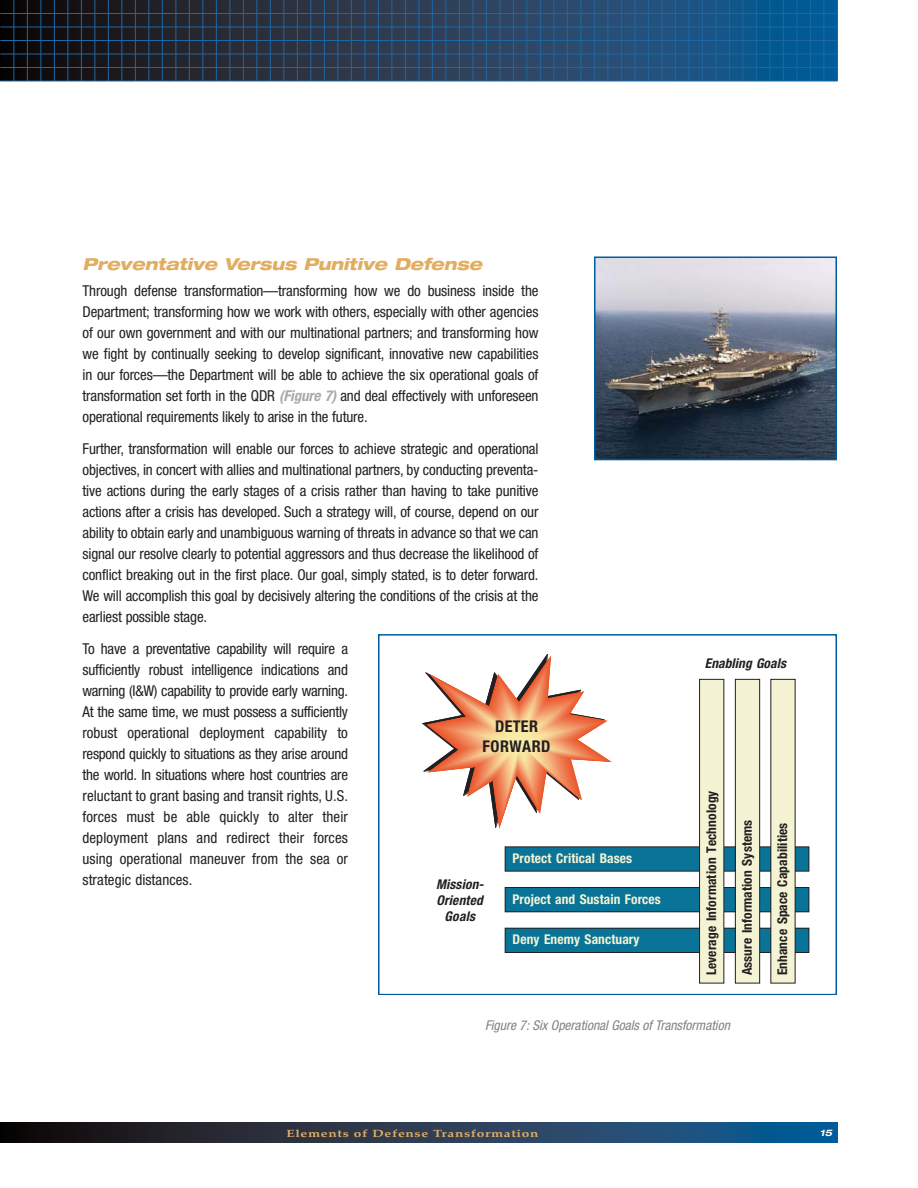
<style>
.page{position:relative;width:918px;height:1188px;background:#fff}
.page>*{position:absolute;margin:0;border:0;box-sizing:border-box;transform-origin:0 0}
.t1{font:italic 800 expanded 16.5px "Helvetica Neue";letter-spacing:-.01em;color:#e2ad5f}
.t2{font:700 condensed 16.2px/19.5px "Helvetica Neue";letter-spacing:.03em;color:#231f20;text-align:center}
.t3{font:condensed 15px/21px "Helvetica Neue";letter-spacing:-.01em;color:#231f20;text-align:justify}
.t4{font:700 condensed 13.5px "Helvetica Neue";letter-spacing:.01em;color:#231f20}
.t5{font:700 condensed 13.5px "Helvetica Neue";letter-spacing:.01em;color:#f4f3d4}
.t6{font:italic condensed 13.5px "Helvetica Neue";color:#808285}
.t7{font:italic 700 condensed 13.5px/16.2px "Helvetica Neue";letter-spacing:.01em;color:#231f20;text-align:center}
.t8{font:700 10.5px "Palatino";letter-spacing:.05em;color:#e2ad5f;scale:1.3 1}
.t9{font:italic 700 expanded 9px "Helvetica Neue";color:#fff}
.s1{font-weight:700;font-style:italic;color:#a7a9ac}
</style>
<div class="page">
<svg style="left:1px;top:1123px;width:837px;height:20px;background:#203952"></svg>
<svg style="left:0;top:0;width:837px;height:81px;background:#203a55"></svg>
<hr style="left:0;top:81px;width:837px;height:1px;background:#1f67a2">
<hr style="left:0;top:67px;width:837px;height:1px;background:#1f67a2">
<hr style="left:0;top:54px;width:837px;height:1px;background:#1f67a2">
<hr style="left:0;top:40px;width:837px;height:1px;background:#1f67a2">
<hr style="left:0;top:27px;width:837px;height:1px;background:#1f67a2">
<hr style="left:0;top:13px;width:837px;height:1px;background:#1f67a2">
<hr style="left:13px;top:0;width:1px;height:81px;background:#1f67a2">
<hr style="left:27px;top:0;width:1px;height:81px;background:#1f67a2">
<hr style="left:40px;top:0;width:1px;height:81px;background:#1f67a2">
<hr style="left:54px;top:0;width:1px;height:81px;background:#1f67a2">
<hr style="left:67px;top:0;width:1px;height:81px;background:#1f67a2">
<hr style="left:81px;top:0;width:1px;height:81px;background:#1f67a2">
<hr style="left:94px;top:0;width:1px;height:81px;background:#1f67a2">
<hr style="left:108px;top:0;width:1px;height:81px;background:#1f67a2">
<hr style="left:121px;top:0;width:1px;height:81px;background:#1f67a2">
<hr style="left:135px;top:0;width:1px;height:81px;background:#1f67a2">
<hr style="left:148px;top:0;width:1px;height:81px;background:#1f67a2">
<hr style="left:162px;top:0;width:1px;height:81px;background:#1f67a2">
<hr style="left:175px;top:0;width:1px;height:81px;background:#1f67a2">
<hr style="left:189px;top:0;width:1px;height:81px;background:#1f67a2">
<hr style="left:202px;top:0;width:1px;height:81px;background:#1f67a2">
<hr style="left:216px;top:0;width:1px;height:81px;background:#1f67a2">
<hr style="left:229px;top:0;width:1px;height:81px;background:#1f67a2">
<hr style="left:243px;top:0;width:1px;height:81px;background:#1f67a2">
<hr style="left:256px;top:0;width:1px;height:81px;background:#1f67a2">
<hr style="left:270px;top:0;width:1px;height:81px;background:#1f67a2">
<hr style="left:283px;top:0;width:1px;height:81px;background:#1f67a2">
<hr style="left:297px;top:0;width:1px;height:81px;background:#1f67a2">
<hr style="left:310px;top:0;width:1px;height:81px;background:#1f67a2">
<hr style="left:324px;top:0;width:1px;height:81px;background:#1f67a2">
<hr style="left:337px;top:0;width:1px;height:81px;background:#1f67a2">
<hr style="left:351px;top:0;width:1px;height:81px;background:#1f67a2">
<hr style="left:364px;top:0;width:1px;height:81px;background:#1f67a2">
<hr style="left:378px;top:0;width:1px;height:81px;background:#1f67a2">
<hr style="left:391px;top:0;width:1px;height:81px;background:#1f67a2">
<hr style="left:405px;top:0;width:1px;height:81px;background:#1f67a2">
<hr style="left:418px;top:0;width:1px;height:81px;background:#1f67a2">
<hr style="left:432px;top:0;width:1px;height:81px;background:#1f67a2">
<hr style="left:445px;top:0;width:1px;height:81px;background:#1f67a2">
<hr style="left:459px;top:0;width:1px;height:81px;background:#1f67a2">
<hr style="left:472px;top:0;width:1px;height:81px;background:#1f67a2">
<hr style="left:486px;top:0;width:1px;height:81px;background:#1f67a2">
<hr style="left:499px;top:0;width:1px;height:81px;background:#1f67a2">
<hr style="left:513px;top:0;width:1px;height:81px;background:#1f67a2">
<hr style="left:526px;top:0;width:1px;height:81px;background:#1f67a2">
<hr style="left:540px;top:0;width:1px;height:81px;background:#1f67a2">
<hr style="left:553px;top:0;width:1px;height:81px;background:#1f67a2">
<hr style="left:567px;top:0;width:1px;height:81px;background:#1f67a2">
<hr style="left:580px;top:0;width:1px;height:81px;background:#1f67a2">
<hr style="left:594px;top:0;width:1px;height:81px;background:#1f67a2">
<hr style="left:607px;top:0;width:1px;height:81px;background:#1f67a2">
<hr style="left:621px;top:0;width:1px;height:81px;background:#1f67a2">
<hr style="left:634px;top:0;width:1px;height:81px;background:#1f67a2">
<hr style="left:648px;top:0;width:1px;height:81px;background:#1f67a2">
<hr style="left:661px;top:0;width:1px;height:81px;background:#1f67a2">
<hr style="left:675px;top:0;width:1px;height:81px;background:#1f67a2">
<hr style="left:688px;top:0;width:1px;height:81px;background:#1f67a2">
<hr style="left:702px;top:0;width:1px;height:81px;background:#1f67a2">
<hr style="left:715px;top:0;width:1px;height:81px;background:#1f67a2">
<hr style="left:729px;top:0;width:1px;height:81px;background:#1f67a2">
<hr style="left:742px;top:0;width:1px;height:81px;background:#1f67a2">
<hr style="left:756px;top:0;width:1px;height:81px;background:#1f67a2">
<hr style="left:769px;top:0;width:1px;height:81px;background:#1f67a2">
<hr style="left:783px;top:0;width:1px;height:81px;background:#1f67a2">
<hr style="left:796px;top:0;width:1px;height:81px;background:#1f67a2">
<hr style="left:810px;top:0;width:1px;height:81px;background:#1f67a2">
<hr style="left:823px;top:0;width:1px;height:81px;background:#1f67a2">
<hr style="left:837px;top:0;width:1px;height:81px;background:#1f67a2">
<img style="left:597px;top:259px;width:237px;height:198px">
<div style="left:594px;top:256px;width:243px;height:204px;border:2px solid #005d9b"></div>
<div style="left:505px;top:847px;width:304px;height:24px;background:#0a7498"></div>
<svg style="left:422px;top:654px;width:190px;height:175px"></svg>
<div style="left:505px;top:888px;width:304px;height:24px;background:#0a7498"></div>
<div style="left:505px;top:887px;width:304px;height:25px;border:1px solid #231f20"></div>
<div style="left:505px;top:928px;width:304px;height:24px;background:#0a7498"></div>
<div style="left:505px;top:928px;width:304px;height:25px;border:1px solid #231f20"></div>
<div style="left:700px;top:680px;width:24px;height:303px;background:#f4f3d4"></div>
<div style="left:699px;top:679px;width:25px;height:304px;border:1px solid #231f20"></div>
<div style="left:736px;top:680px;width:23px;height:303px;background:#f4f3d4"></div>
<div style="left:735px;top:679px;width:25px;height:304px;border:1px solid #231f20"></div>
<div style="left:771px;top:680px;width:24px;height:303px;background:#f4f3d4"></div>
<div style="left:378px;top:634px;width:459px;height:361px;border:2px solid #005d9b"></div>
<p class="t1" style="left:82px;top:258px;width:401px">Preventative Versus Punitive Defense</p>
<p class="t3" style="left:82px;top:282px;width:458px">Through defense transformation—transforming how we do business inside the Department; transforming how we work with others, especially with other agencies of our own government and with our multinational partners; and transforming how we fight by continually seeking to develop significant, innovative new capabilities in our forces—the Department will be able to achieve the six operational goals of transformation set forth in the QDR <span class="s1">(Figure 7)</span> and deal effectively with unforeseen operational requirements likely to arise in the future.</p>
<p class="t3" style="left:82px;top:440px;width:458px">Further, transformation will enable our forces to achieve strategic and operational objectives, in concert with allies and multinational partners, by conducting preventa&shy;tive actions during the early stages of a crisis rather than having to take punitive actions after a crisis has developed. Such a strategy will, of course, depend on our ability to obtain early and unambiguous warning of threats in advance so that we can signal our resolve clearly to potential aggressors and thus decrease the likelihood of conflict breaking out in the first place. Our goal, simply stated, is to deter forward.<br>We will accomplish this goal by decisively altering the conditions of the crisis at the earliest possible stage.</p>
<p class="t3" style="left:82px;top:640px;width:267px">To have a preventative capability will require a sufficiently robust intelligence indications and warning (I&amp;W) capability to provide early warning.<br>At the same time, we must possess a sufficiently robust operational deployment capability to respond quickly to situations as they arise around the world. In situations where host countries are reluctant to grant basing and transit rights, U.S. forces must be able quickly to alter their deployment plans and redirect their forces using operational maneuver from the sea or strategic distances.</p>
<p class="t2" style="left:483px;top:718px;width:70px">DETER<br>FORWARD</p>
<p class="t5" style="left:513px;top:854px;width:121px">Protect Critical Bases</p>
<p class="t7" style="left:436px;top:877px;width:49px">Mission-<br>Oriented<br>Goals</p>
<p class="t5" style="left:513px;top:894px;width:150px">Project and Sustain Forces</p>
<p class="t5" style="left:513px;top:935px;width:129px">Deny Enemy Sanctuary</p>
<p class="t7" style="left:705px;top:656px;width:83px">Enabling Goals</p>
<p class="t4" style="left:707px;top:975px;width:186px;rotate:-90deg">Leverage Information Technology</p>
<p class="t4" style="left:742px;top:975px;width:157px;rotate:-90deg">Assure Information Systems</p>
<p class="t4" style="left:778px;top:975px;width:154px;rotate:-90deg">Enhance Space Capabilities</p>
<p class="t6" style="left:485px;top:1021px;width:246px">Figure 7: Six Operational Goals of Transformation</p>
<p class="t8" style="left:286px;top:1129px;width:195px">Elements of Defense Transformation</p>
<p class="t9" style="left:820px;top:1130px;width:14px">15</p>
</div>
